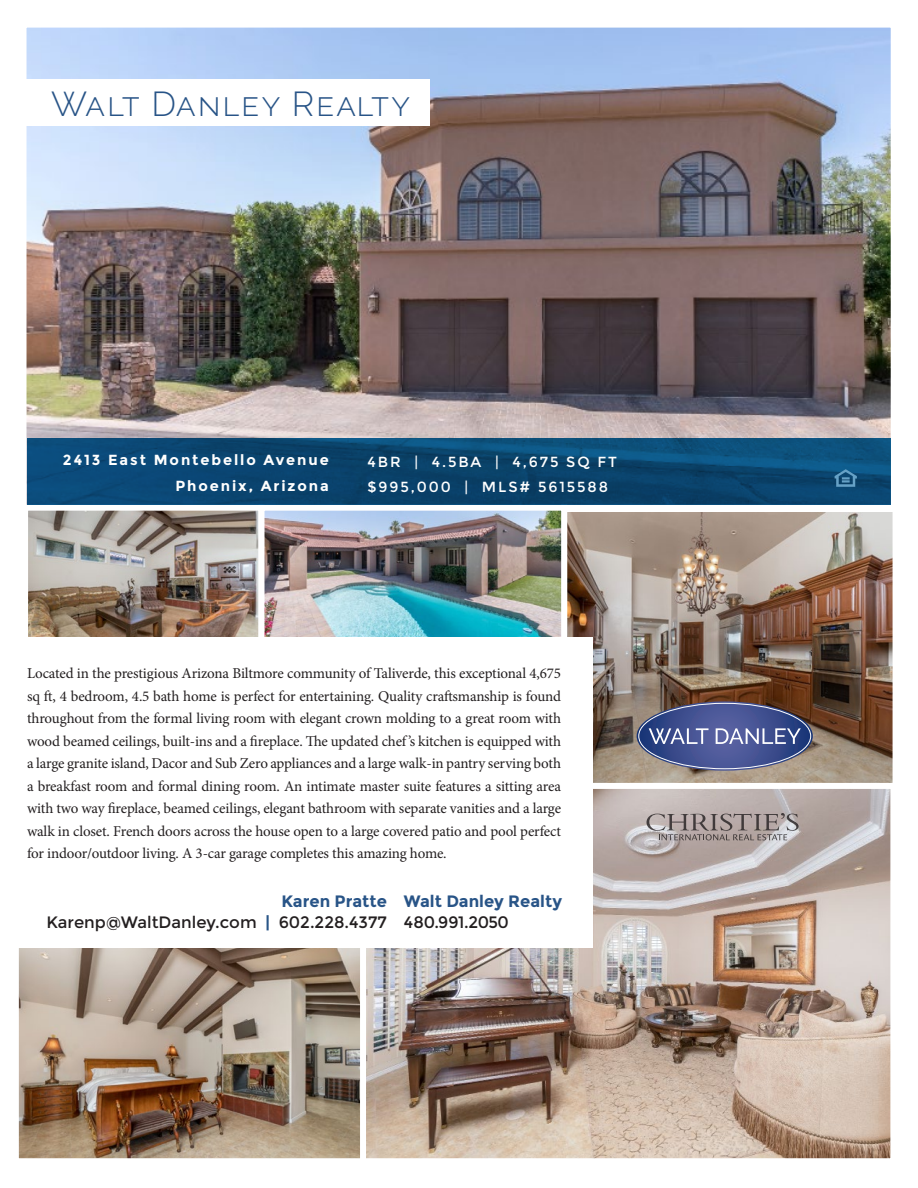
<style>
.page{position:relative;width:918px;height:1188px;background:#fff}
.page>*{position:absolute;margin:0;border:0;box-sizing:border-box;transform-origin:0 0}
.t1{font:300 34.5px "Raleway";letter-spacing:.05em;color:#285487}
.Paragraph_Style_1{font:16.5px "Montserrat";color:#231f20}
.Paragraph_Style_1-2{font:700 16.5px "Montserrat";color:#285487}
.Paragraph_Style_1-3{font:16.5px "Montserrat";letter-spacing:-.02em;color:#231f20}
.t2{font:15px/22.5px "Minion Pro";letter-spacing:-.015em;color:#231f20;text-align:justify}
.Paragraph_Style_1-4{font:700 14.7px "Montserrat";letter-spacing:.13em;color:#fff}
.Paragraph_Style_1-5{font:14.7px "Montserrat";letter-spacing:.13em;color:#fff}
.s1{font-weight:700;color:#285487}
</style>
<div class="page">
<img style="left:28px;top:29px;width:862px;height:409px">
<div style="left:21px;top:22px;width:876px;height:490px;border:6px solid #fff"></div>
<img style="left:568px;top:512px;width:324px;height:270px">
<div style="left:561px;top:505px;width:338px;height:284px;border:6px solid #fff"></div>
<img style="left:29px;top:512px;width:229px;height:125px">
<div style="left:22px;top:505px;width:243px;height:184px;border:6px solid #fff"></div>
<img style="left:366px;top:790px;width:523px;height:367px">
<div style="left:357px;top:783px;width:539px;height:381px;border:6px solid #fff"></div>
<img style="left:20px;top:947px;width:339px;height:210px">
<div style="left:13px;top:783px;width:353px;height:381px;border:6px solid #fff"></div>
<img style="left:266px;top:512px;width:294px;height:125px">
<div style="left:259px;top:505px;width:308px;height:184px;border:6px solid #fff"></div>
<svg style="left:27px;top:438px;width:864px;height:67px;background:#0a4771"></svg>
<div style="left:17px;top:637px;width:576px;height:310px;background:#fff"></div>
<div style="left:4px;top:80px;width:426px;height:46px;background:#fff"></div>
<svg style="left:835px;top:469px;width:22px;height:18px"></svg>
<svg style="left:637px;top:701px;width:176px;height:70px;background:#61678e"></svg>
<svg style="left:647px;top:813px;width:152px;height:27px;background:#a39998"></svg>
<p class="t1" style="left:51px;top:83px;width:361px">Walt Danley Realty</p>
<p class="Paragraph_Style_1-4" style="left:63px;top:452px;width:267px">2413 East Montebello Avenue</p>
<p class="Paragraph_Style_1-4" style="left:175px;top:477px;width:155px">Phoenix, Arizona</p>
<p class="Paragraph_Style_1-5" style="left:368px;top:453px;width:251px">4BR | 4.5BA | 4,675 SQ FT</p>
<p class="Paragraph_Style_1-5" style="left:368px;top:478px;width:242px">$995,000 | MLS# 5615588</p>
<p class="t2" style="left:27px;top:662px;width:536px">Located in the prestigious Arizona Biltmore community of Taliverde, this exceptional 4,675 sq ft, 4 bedroom, 4.5 bath home is perfect for entertaining. Quality craftsmanship is found throughout from the formal living room with elegant crown molding to a great room with wood beamed ceilings, built-ins and a fireplace. The updated chef’s kitchen is equipped with a large granite island, Dacor and Sub Zero appliances and a large walk-in pantry serving both a breakfast room and formal dining room. An intimate master suite features a sitting area with two way fireplace, beamed ceilings, elegant bathroom with separate vanities and a large walk in closet. French doors across the house open to a large covered patio and pool perfect for indoor/outdoor living. A 3-car garage completes this amazing home.</p>
<p class="Paragraph_Style_1-2" style="left:281px;top:891px;width:107px">Karen Pratte</p>
<p class="Paragraph_Style_1" style="left:46px;top:912px;width:342px">Karenp@WaltDanley.com <span class="s1">|</span> 602.228.4377</p>
<p class="Paragraph_Style_1-2" style="left:404px;top:891px;width:160px">Walt Danley Realty</p>
<p class="Paragraph_Style_1-3" style="left:404px;top:912px;width:107px">480.991.2050</p>
</div>
